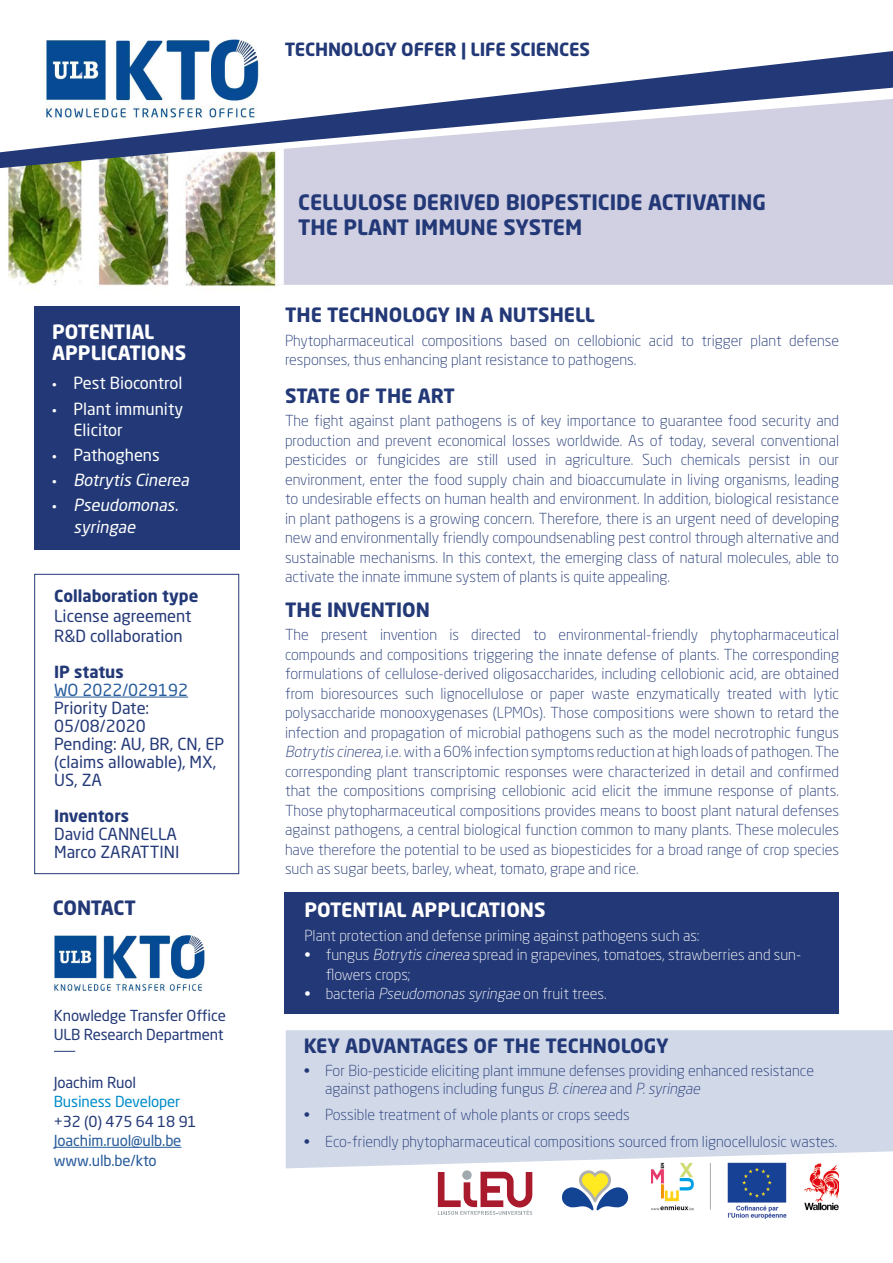
<style>
.page{position:relative;width:893px;height:1263px;background:#fff}
.page>*{position:absolute;margin:0;border:0;box-sizing:border-box;transform-origin:0 0}
.t1{font:700 21px/25.5px "Neo Sans W1 G";color:#233977}
.t2{font:700 19.5px "Neo Sans W1 G";color:#233977}
.t3{font:700 19.5px/21px "Neo Sans W1 G";color:#fff}
.t4{font:700 19.5px "Neo Sans W1 G";letter-spacing:-.02em;color:#233977}
.t5{font:700 18px "Neo Sans W1 G";letter-spacing:-.01em;color:#233977}
.t6{font:16.5px/18px "Neo Sans W1 G";color:#233977}
.t7{font:16.5px/21px "Neo Sans W1 G";color:#fff}
.t8{font:italic 16.5px/21px "Neo Sans W1 G";color:#fff}
.t9{font:700 16.5px "Neo Sans W1 G";color:#233977}
.t10{font:16.5px "Neo Sans W1 G";color:#275b9b}
.t11{font:300 15px/19.5px "Neo Sans W1 G";color:#233977}
.t12{font:300 15px/19.5px "Neo Sans W1 G";color:#fff}
.t13{font:15px/19.5px "Neo Sans W1 G";letter-spacing:-.01em;color:#233977}
.t14{font:15px/19.5px "Neo Sans W1 G";letter-spacing:-.01em;color:#275b9b}
.t15{font:15px "Neo Sans W1 G";letter-spacing:-.01em;color:#008dc9}
.s1{font-family:"Myriad Pro"}
.s2{font-family:"Myriad Pro";font-style:normal}
.s3{font-style:italic}
</style>
<div class="page">
<img style="left:43px;top:39px;width:212px;height:12px">
<div style="left:34px;top:307px;width:206px;height:243px;background:#233977"></div>
<div style="left:34px;top:574px;width:205px;height:300px;border:1px solid #233977"></div>
<hr style="left:54px;top:697px;width:134px;height:1px;background:#275b9b">
<hr style="left:54px;top:1147px;width:127px;height:1px;background:#275b9b">
<svg style="left:54px;top:1051px;width:21px;height:1px"></svg>
<img style="left:54px;top:935px;width:151px;height:57px">
<div style="left:284px;top:168px;width:609px;height:117px;background:#d1d0e2"></div>
<svg style="left:438px;top:1172px;width:94px;height:43px"></svg>
<div style="left:462px;top:1170px;width:10px;height:10px;background:#a0a9ad;border-radius:50%"></div>
<svg style="left:562px;top:1170px;width:66px;height:40px"></svg>
<img style="left:651px;top:1168px;width:188px;height:51px">
<div style="left:286px;top:1030px;width:607px;height:138px;background:#d1d9e9"></div>
<img style="left:0;top:168px;width:277px;height:121px">
<svg style="left:0;top:51px;width:893px;height:117px"></svg>
<div style="left:285px;top:892px;width:554px;height:121px;background:#233977"></div>
<h2 class="t3" style="left:52px;top:321px;width:136px">POTENTIAL<br>APPLICATIONS</h2>
<p class="t7" style="left:52px;top:373px;width:132px"><span class="s1">•</span> Pest Biocontrol</p>
<p class="t7" style="left:73px;top:398px;width:111px;text-indent:-21px"><span class="s1">•</span> Plant immunity<br>Elicitor</p>
<p class="t7" style="left:52px;top:444px;width:109px"><span class="s1">•</span> Pathoghens</p>
<p class="t8" style="left:52px;top:469px;width:142px"><span class="s2">•</span> Botrytis Cinerea</p>
<p class="t8" style="left:73px;top:495px;width:110px;text-indent:-21px"><span class="s2">•</span> Pseudomonas. syringae</p>
<p class="t9" style="left:54px;top:585px;width:146px">Collaboration type</p>
<p class="t6" style="left:54px;top:606px;width:139px;line-height:19.8px">License agreement<br>R&amp;D collaboration</p>
<p class="t9" style="left:54px;top:661px;width:71px">IP status</p>
<p class="t10" style="left:54px;top:680px;width:136px">WO 2022/029192</p>
<p class="t6" style="left:54px;top:698px;width:172px">Priority Date:<br>05/08/2020<br>Pending: AU, BR, CN, EP (claims allowable), MX,<br>US, ZA</p>
<p class="t9" style="left:54px;top:805px;width:77px">Inventors</p>
<p class="t6" style="left:54px;top:824px;width:127px">David CANNELLA<br>Marco ZARATTINI</p>
<h2 class="t4" style="left:53px;top:895px;width:84px">CONTACT</h2>
<p class="t13" style="left:54px;top:1005px;width:173px">Knowledge Transfer Office<br>ULB Research Department</p>
<p class="t13" style="left:54px;top:1072px;width:84px">Joachim Ruol</p>
<p class="t15" style="left:54px;top:1092px;width:128px">Business Developer</p>
<p class="t13" style="left:54px;top:1111px;width:144px">+32 (0) 475 64 18 91</p>
<p class="t14" style="left:54px;top:1131px;width:129px">Joachim.ruol@ulb.be www.ulb.be/kto</p>
<p class="t5" style="left:285px;top:38px;width:307px">TECHNOLOGY OFFER | LIFE SCIENCES</p>
<h1 class="t1" style="left:298px;top:189px;width:469px">CELLULOSE DERIVED BIOPESTICIDE ACTIVATING<br>THE PLANT IMMUNE SYSTEM</h1>
<h2 class="t2" style="left:285px;top:302px;width:312px">THE TECHNOLOGY IN A NUTSHELL</h2>
<p class="t11" style="left:285px;top:330px;width:556px">Phytopharmaceutical compositions based on cellobionic acid to trigger plant defense responses, thus enhancing plant resistance to pathogens.</p>
<h2 class="t2" style="left:285px;top:383px;width:171px">STATE OF THE ART</h2>
<p class="t11" style="left:285px;top:411px;width:556px;text-align:justify">The fight against plant pathogens is of key importance to guarantee food security and production and prevent economical losses worldwide. As of today, several conventional pesticides or fungicides are still used in agriculture. Such chemicals persist in our environment, enter the food supply chain and bioaccumulate in living organisms, leading to undesirable effects on human health and environment. In addition, biological resistance in plant pathogens is a growing concern. Therefore, there is an urgent need of developing new and environmentally friendly compoundsenabling pest control through alternative and sustainable mechanisms. In this context, the emerging class of natural molecules, able to activate the innate immune system of plants is quite appealing.</p>
<h2 class="t2" style="left:285px;top:597px;width:147px">THE INVENTION</h2>
<p class="t11" style="left:285px;top:625px;width:556px;text-align:justify">The present invention is directed to environmental-friendly phytopharmaceutical compounds and compositions triggering the innate defense of plants. The corresponding formulations of cellulose-derived oligosaccharides, including cellobionic acid, are obtained from bioresources such lignocellulose or paper waste enzymatically treated with lytic polysaccharide monooxygenases (LPMOs). Those compositions were shown to retard the infection and propagation of microbial pathogens such as the model necrotrophic fungus <span class="s3">Botrytis cinerea</span>, i.e. with a 60% infection symptoms reduction at high loads of pathogen. The corresponding plant transcriptomic responses were characterized in detail and confirmed that the compositions comprising cellobionic acid elicit the immune response of plants.<br>Those phytopharmaceutical compositions provides means to boost plant natural defenses against pathogens, a central biological function common to many plants. These molecules have therefore the potential to be used as biopesticides for a broad range of crop species such as sugar beets, barley, wheat, tomato, grape and rice.</p>
<h2 class="t3" style="left:304px;top:899px;width:243px">POTENTIAL APPLICATIONS</h2>
<p class="t12" style="left:304px;top:925px;width:397px">Plant protection and defense priming against pathogens such as:</p>
<p class="t12" style="left:326px;top:945px;width:477px;text-indent:-21px">• fungus <span class="s3">Botrytis cinerea</span> spread in grapevines, tomatoes, strawberries and sun&shy;flowers crops;</p>
<p class="t12" style="left:304px;top:984px;width:304px">• bacteria <span class="s3">Pseudomonas syringae</span> on fruit trees.</p>
<h2 class="t2" style="left:304px;top:1033px;width:366px">KEY ADVANTAGES OF THE TECHNOLOGY</h2>
<p class="t11" style="left:325px;top:1061px;width:491px;line-height:18px;text-indent:-21px">• For Bio-pesticide eliciting plant immune defenses providing enhanced resistance against pathogens including fungus <span class="s3">B.cinerea</span> and <span class="s3">P.syringae</span></p>
<p class="t11" style="left:304px;top:1104px;width:327px">• Possible treatment of whole plants or crops seeds</p>
<p class="t11" style="left:304px;top:1131px;width:535px">• Eco-friendly phytopharmaceutical compositions sourced from lignocellulosic wastes.</p>
</div>
